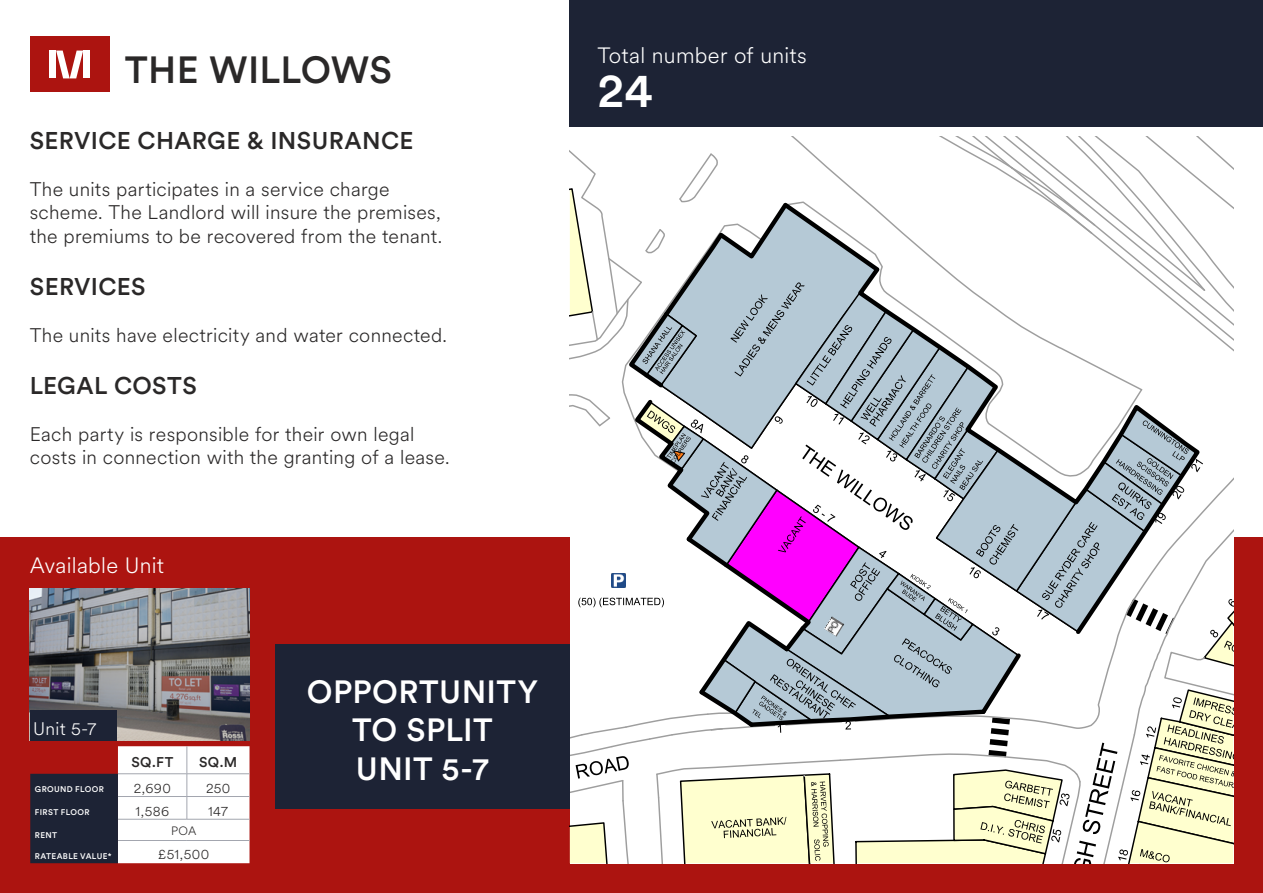
<style>
.page{position:relative;width:1263px;height:893px;background:#fff}
.page>*{position:absolute;margin:0;border:0;box-sizing:border-box;transform-origin:0 0}
.t1{font:500 48px "Circular XX";color:#fff}
.t2{font:500 37.5px "Circular XX";letter-spacing:.005em;color:#2a2828}
.t3{font:500 31.95px/38.2px "Circular XX";letter-spacing:.01em;color:#fff;text-align:center}
.t4{font:500 24px "Circular XX";letter-spacing:.015em;color:#2a2828}
.t5{font:300 21.9px "Circular XX";letter-spacing:.01em;color:#fff}
.t6{font:300 19.5px/23.4px "Circular XX";letter-spacing:.015em;color:#2a2828}
.t7{font:300 18px "Circular XX";color:#fff}
.t8{font:300 13.95px "Circular XX";letter-spacing:.03em;color:#2a2828}
.t9{font:500 13.95px "Circular XX";color:#2a2828}
.t10{font:300 12px "Circular XX";color:#2a2828}
.t11{font:500 8.25px "Circular XX";letter-spacing:.04em;color:#fff}
</style>
<div class="page">
<div style="left:30px;top:37px;width:80px;height:55px;background:#ac1410"></div>
<div style="left:83px;top:51px;width:7px;height:27px;background:#fff"></div>
<div style="left:50px;top:51px;width:6px;height:27px;background:#fff"></div>
<svg style="left:56px;top:51px;width:27px;height:27px"></svg>
<div style="left:570px;top:0;width:693px;height:126px;background:#1d2335"></div>
<div style="left:0;top:537px;width:1263px;height:356px;background:#ac1410"></div>
<img style="left:30px;top:589px;width:219px;height:151px">
<div style="left:30px;top:710px;width:86px;height:30px;background:#1d2335"></div>
<svg style="left:30px;top:746px;width:219px;height:117px;background:#aea1a6"></svg>
<hr style="left:118px;top:819px;width:69px;height:1px;background:#a3a6af">
<hr style="left:187px;top:819px;width:62px;height:1px;background:#a3a6af">
<svg style="left:570px;top:136px;width:663px;height:727px"></svg>
<div style="left:275px;top:644px;width:295px;height:164px;background:#1d2335"></div>
<h2 class="t2" style="left:125px;top:45px;width:269px">THE WILLOWS</h2>
<p class="t4" style="left:30px;top:124px;width:385px">SERVICE CHARGE &amp; INSURANCE</p>
<p class="t6" style="left:30px;top:177px;width:414px">The units participates in a service charge scheme. The Landlord will insure the premises, the premiums to be recovered from the tenant.</p>
<p class="t4" style="left:30px;top:270px;width:117px">SERVICES</p>
<p class="t6" style="left:30px;top:322px;width:419px">The units have electricity and water connected.</p>
<p class="t4" style="left:30px;top:369px;width:169px">LEGAL COSTS</p>
<p class="t6" style="left:30px;top:421px;width:421px">Each party is responsible for their own legal costs in connection with the granting of a lease.</p>
<p class="t5" style="left:30px;top:551px;width:136px">Available Unit</p>
<p class="t7" style="left:33px;top:717px;width:65px">Unit 5-7</p>
<p class="t9" style="left:131px;top:753px;width:44px">SQ.FT</p>
<p class="t9" style="left:199px;top:753px;width:40px">SQ.M</p>
<p class="t11" style="left:35px;top:784px;width:70px">GROUND FLOOR</p>
<p class="t8" style="left:134px;top:779px;width:39px">2,690</p>
<p class="t8" style="left:206px;top:779px;width:26px">250</p>
<p class="t11" style="left:35px;top:806px;width:56px">FIRST FLOOR</p>
<p class="t8" style="left:136px;top:802px;width:35px">1,586</p>
<p class="t8" style="left:208px;top:802px;width:22px">147</p>
<p class="t11" style="left:35px;top:829px;width:24px">RENT</p>
<p class="t10" style="left:171px;top:823px;width:27px">POA</p>
<p class="t11" style="left:35px;top:850px;width:78px">RATEABLE VALUE*</p>
<p class="t8" style="left:158px;top:844px;width:53px">£51,500</p>
<h3 class="t3" style="left:307px;top:671px;width:233px">OPPORTUNITY<br>TO SPLIT<br>UNIT 5-7</h3>
<p class="t5" style="left:597px;top:41px;width:211px">Total number of units</p>
<h1 class="t1" style="left:597px;top:57px;width:57px">24</h1>
</div>
